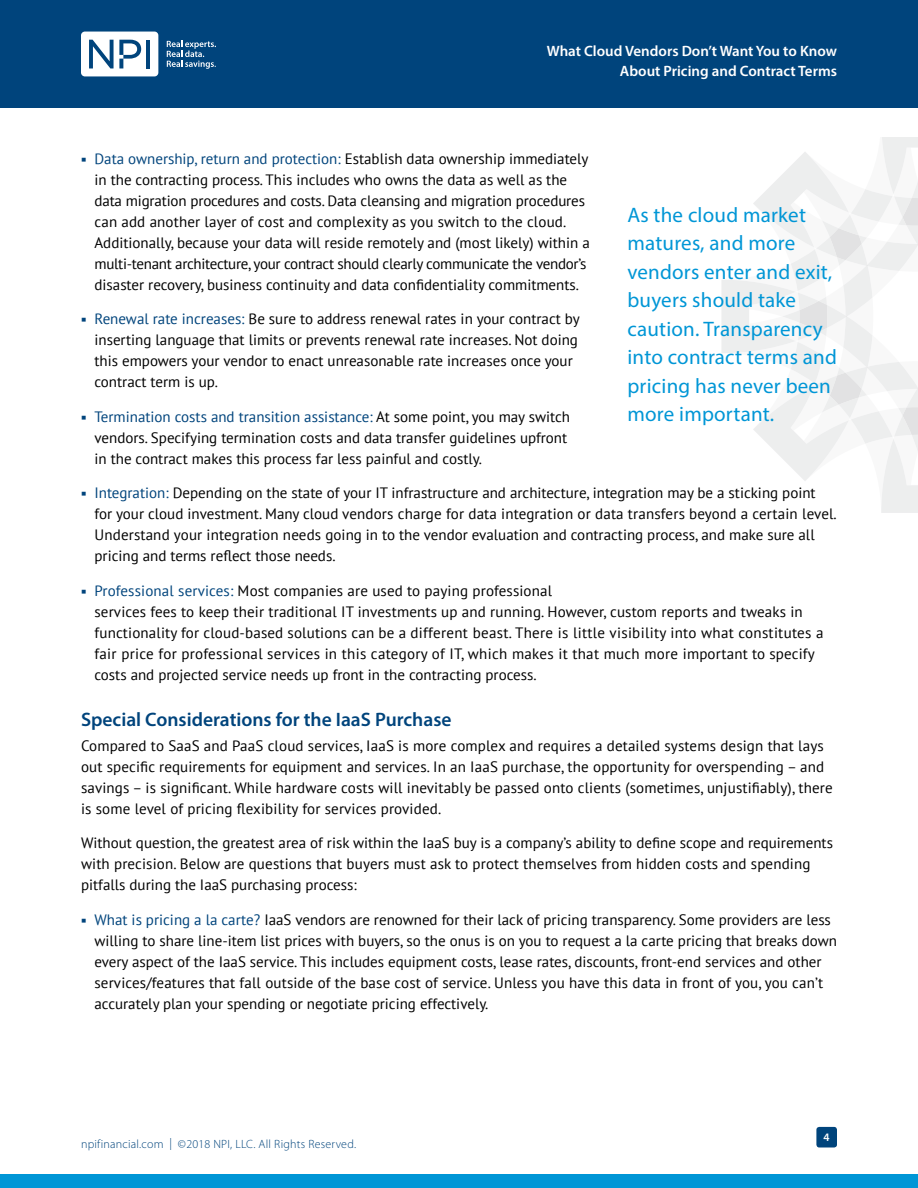
<style>
.page{position:relative;width:918px;height:1188px;background:#fff}
.page>*{position:absolute;margin:0;border:0;box-sizing:border-box;transform-origin:0 0}
.t1{font:21px/28.5px "Myriad Pro";letter-spacing:.01em;color:#0096d6}
.t2{font:600 19.5px "Myriad Pro";color:#00447c}
.t3{font:15px/21px "PT Sans";color:#000}
.t4{font:600 15px/19.5px "Myriad Pro";color:#fff;text-align:right}
.t5{font:300 12px "Myriad Pro";letter-spacing:.02em;color:#00447c}
.t6{font:600 11.4px "Myriad Pro";color:#fff}
.s1{font-family:"Menlo";font-size:9px;color:#00447c}
.s2{color:#00447c}
</style>
<div class="page">
<div style="left:0;top:0;width:918px;height:108px;background:#00447c"></div>
<div style="left:0;top:1174px;width:918px;height:14px;background:#0096d6"></div>
<div style="left:816px;top:1127px;width:21px;height:20px;background:#00447c;border-radius:3px"></div>
<div style="left:81px;top:32px;width:77px;height:44px;background:#fff;border-radius:4px"></div>
<hr style="left:146px;top:40px;width:4px;height:28px;background:#00447c">
<svg style="left:89px;top:40px;width:52px;height:28px"></svg>
<svg style="left:167px;top:41px;width:49px;height:28px"></svg>
<svg style="left:722px;top:138px;width:196px;height:375px"></svg>
<p class="t4" style="left:547px;top:41px;width:292px">What Cloud Vendors Don’t Want You to Know<br>About Pricing and Contract Terms</p>
<p class="t3" style="left:94px;top:148px;width:497px;text-indent:-14px"><span class="s1">◾</span> <span class="s2">Data ownership, return and protection:</span> Establish data ownership immediately in the contracting process. This includes who owns the data as well as the data migration procedures and costs. Data cleansing and migration procedures can add another layer of cost and complexity as you switch to the cloud.<br>Additionally, because your data will reside remotely and (most likely) within a multi-tenant architecture, your contract should clearly communicate the vendor’s disaster recovery, business continuity and data confidentiality commitments.</p>
<p class="t3" style="left:94px;top:308px;width:487px;text-indent:-14px"><span class="s1">◾</span> <span class="s2">Renewal rate increases:</span> Be sure to address renewal rates in your contract by inserting language that limits or prevents renewal rate increases. Not doing this empowers your vendor to enact unreasonable rate increases once your contract term is up.</p>
<p class="t3" style="left:94px;top:406px;width:477px;text-indent:-14px"><sup>◾</sup> <span class="s2">Termination costs and transition assistance:</span> At some point, you may switch vendors. Specifying termination costs and data transfer guidelines upfront in the contract makes this process far less painful and costly.</p>
<p class="t3" style="left:94px;top:482px;width:744px;text-indent:-14px"><span class="s1">◾</span> <span class="s2">Integration:</span> Depending on the state of your IT infrastructure and architecture, integration may be a sticking point for your cloud investment. Many cloud vendors charge for data integration or data transfers beyond a certain level.<br>Understand your integration needs going in to the vendor evaluation and contracting process, and make sure all pricing and terms reflect those needs.</p>
<p class="t3" style="left:94px;top:580px;width:731px;text-indent:-14px"><span class="s1">◾</span> <span class="s2">Professional services:</span> Most companies are used to paying professional<br>services fees to keep their traditional IT investments up and running. However, custom reports and tweaks in functionality for cloud-based solutions can be a different beast. There is little visibility into what constitutes a fair price for professional services in this category of IT, which makes it that much more important to specify costs and projected service needs up front in the contracting process.</p>
<h2 class="t2" style="left:81px;top:707px;width:372px">Special Considerations for the IaaS Purchase</h2>
<p class="t3" style="left:81px;top:735px;width:753px">Compared to SaaS and PaaS cloud services, IaaS is more complex and requires a detailed systems design that lays out specific requirements for equipment and services. In an IaaS purchase, the opportunity for overspending – and savings – is significant. While hardware costs will inevitably be passed onto clients (sometimes, unjustifiably), there is some level of pricing flexibility for services provided.</p>
<p class="t3" style="left:81px;top:832px;width:754px">Without question, the greatest area of risk within the IaaS buy is a company’s ability to define scope and requirements with precision. Below are questions that buyers must ask to protect themselves from hidden costs and spending pitfalls during the IaaS purchasing process:</p>
<p class="t3" style="left:94px;top:909px;width:744px;text-indent:-14px"><span class="s1">◾</span> <span class="s2">What is pricing a la carte?</span> IaaS vendors are renowned for their lack of pricing transparency. Some providers are less willing to share line-item list prices with buyers, so the onus is on you to request a la carte pricing that breaks down every aspect of the IaaS service. This includes equipment costs, lease rates, discounts, front-end services and other services/features that fall outside of the base cost of service. Unless you have this data in front of you, you can’t accurately plan your spending or negotiate pricing effectively.</p>
<h1 class="t1" style="left:627px;top:200px;width:211px;text-indent:-6px">As the cloud market matures, and more vendors enter and exit, buyers should take caution. Transparency into contract terms and pricing has never been more important.</h1>
<p class="t5" style="left:81px;top:1137px;width:277px">npifinancial.com | ©2018 NPI, LLC. All Rights Reserved.</p>
<p class="t6" style="left:824px;top:1130px;width:8px">4</p>
</div>
